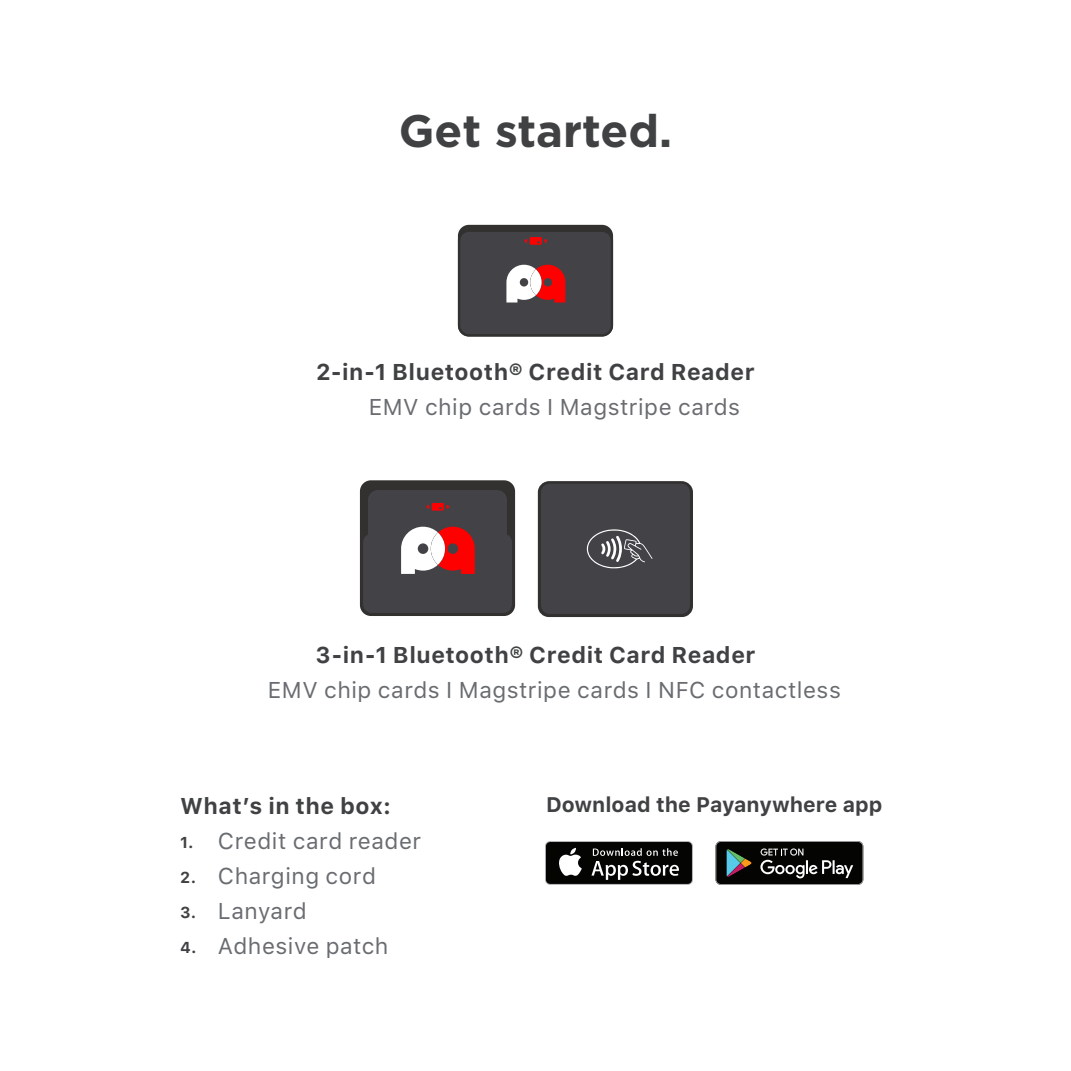
<style>
.page{position:relative;width:1071px;height:1071px;background:#fff}
.page>*{position:absolute;margin:0;border:0;box-sizing:border-box;transform-origin:0 0}
.t1{font:700 45.5px "Gotham";color:#3f4142}
.t2{font:11.2px "SF Pro Text";letter-spacing:.05em;color:#696c70}
.t3{font:700 11.2px "SF Pro Text";letter-spacing:.05em;color:#3f4142}
.t4{font:700 10.15px "SF Pro Text";color:#3f4142}
.t5{font:700 7.7px "SF Pro Text";color:#3f4142}
</style>
<div class="page">
<svg style="left:715px;top:841px;width:148px;height:44px;background:#2b2d2b"></svg>
<div style="left:545px;top:841px;width:148px;height:44px;background:#a5a6a9;border-radius:5px"></div>
<div style="left:546px;top:842px;width:146px;height:42px;background:#040503;border-radius:4px"></div>
<svg style="left:559px;top:848px;width:23px;height:28px"></svg>
<svg style="left:591px;top:848px;width:88px;height:32px"></svg>
<svg style="left:458px;top:225px;width:155px;height:112px;background:#53464a"></svg>
<svg style="left:530px;top:269px;width:12px;height:26px"></svg>
<svg style="left:360px;top:480px;width:155px;height:136px;background:#58484b"></svg>
<div style="left:431px;top:533px;width:14px;height:32px;background:#fff;border-radius:50%"></div>
<div style="left:538px;top:481px;width:155px;height:136px;border:2px solid #323130;border-radius:10px"></div>
<div style="left:540px;top:483px;width:151px;height:132px;background:#424247;border-radius:10px"></div>
<div style="left:539px;top:481px;width:153px;height:135px;border:2px solid #323130;border-radius:10px"></div>
<svg style="left:587px;top:529px;width:66px;height:39px"></svg>
<h1 class="t1" style="left:399px;top:111px;width:275px">Get started.</h1>
<p class="t3" style="left:316px;top:370px;width:440px">2-in-1 Bluetooth® Credit Card Reader</p>
<p class="t2" style="left:369px;top:405px;width:373px">EMV chip cards I Magstripe cards</p>
<p class="t3" style="left:316px;top:652px;width:441px">3-in-1 Bluetooth® Credit Card Reader</p>
<p class="t2" style="left:268px;top:687px;width:575px">EMV chip cards I Magstripe cards I NFC contactless</p>
<p class="t3" style="left:180px;top:804px;width:213px">What’s in the box:</p>
<p class="t4" style="left:546px;top:803px;width:338px">Download the Payanywhere app</p>
<p class="t2" style="left:218px;top:839px;width:205px">Credit card reader</p>
<p class="t2" style="left:218px;top:874px;width:160px">Charging cord</p>
<p class="t2" style="left:218px;top:909px;width:90px">Lanyard</p>
<p class="t2" style="left:218px;top:944px;width:172px">Adhesive patch</p>
<p class="t5" style="left:180px;top:841px;width:15px">1.</p>
<p class="t5" style="left:180px;top:876px;width:18px">2.</p>
<p class="t5" style="left:180px;top:911px;width:18px">3.</p>
<p class="t5" style="left:180px;top:946px;width:18px">4.</p>
</div>
